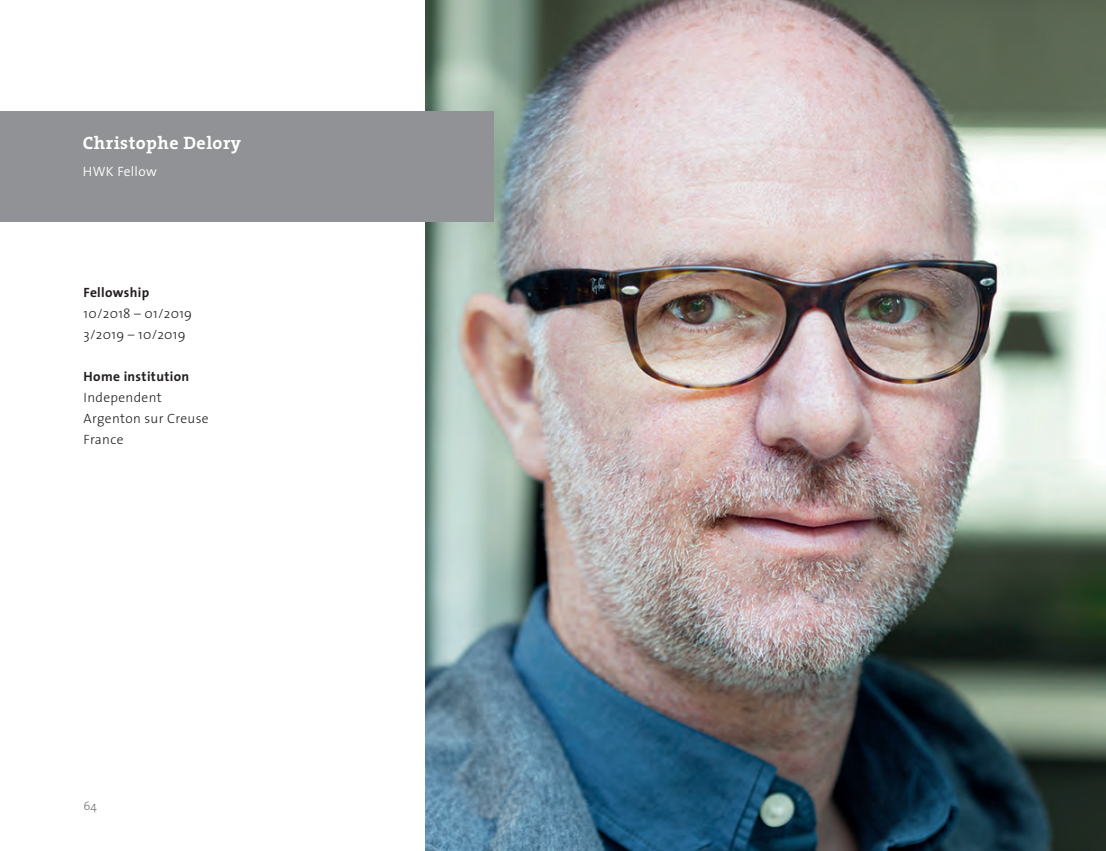
<style>
.page{position:relative;width:1106px;height:851px;background:#fff}
.page>*{position:absolute;margin:0;border:0;box-sizing:border-box;transform-origin:0 0}
.deutsch_fliesstext{font:700 18px "The Serif";letter-spacing:.025em;color:#fff}
.deutsch_fliesstext-2{font:300 13.5px "The Sans";letter-spacing:.025em;color:#231f20}
.deutsch_fliesstext-3{font:700 13.5px "The Sans";letter-spacing:.025em;color:#231f20}
.deutsch_fliesstext-4{font:300 13.5px "The Sans";letter-spacing:.025em;color:#fff}
.t1{font:300 12px "The Sans";color:#717074}
</style>
<div class="page">
<img style="left:425px;top:0;width:681px;height:850px">
<div style="left:0;top:111px;width:493px;height:110px;background:#919295"></div>
<p class="deutsch_fliesstext" style="left:83px;top:128px;width:160px">Christophe Delory</p>
<p class="deutsch_fliesstext-4" style="left:83px;top:161px;width:75px">HWK Fellow</p>
<p class="deutsch_fliesstext-3" style="left:84px;top:281px;width:67px">Fellowship</p>
<p class="deutsch_fliesstext-2" style="left:84px;top:302px;width:110px">10/2018 – 01/2019</p>
<p class="deutsch_fliesstext-2" style="left:84px;top:323px;width:103px">3/2019 – 10/2019</p>
<p class="deutsch_fliesstext-3" style="left:84px;top:365px;width:107px">Home institution</p>
<p class="deutsch_fliesstext-2" style="left:84px;top:386px;width:80px">Independent</p>
<p class="deutsch_fliesstext-2" style="left:84px;top:407px;width:127px">Argenton sur Creuse</p>
<p class="deutsch_fliesstext-2" style="left:84px;top:428px;width:41px">France</p>
<p class="t1" style="left:84px;top:795px;width:15px">64</p>
</div>
